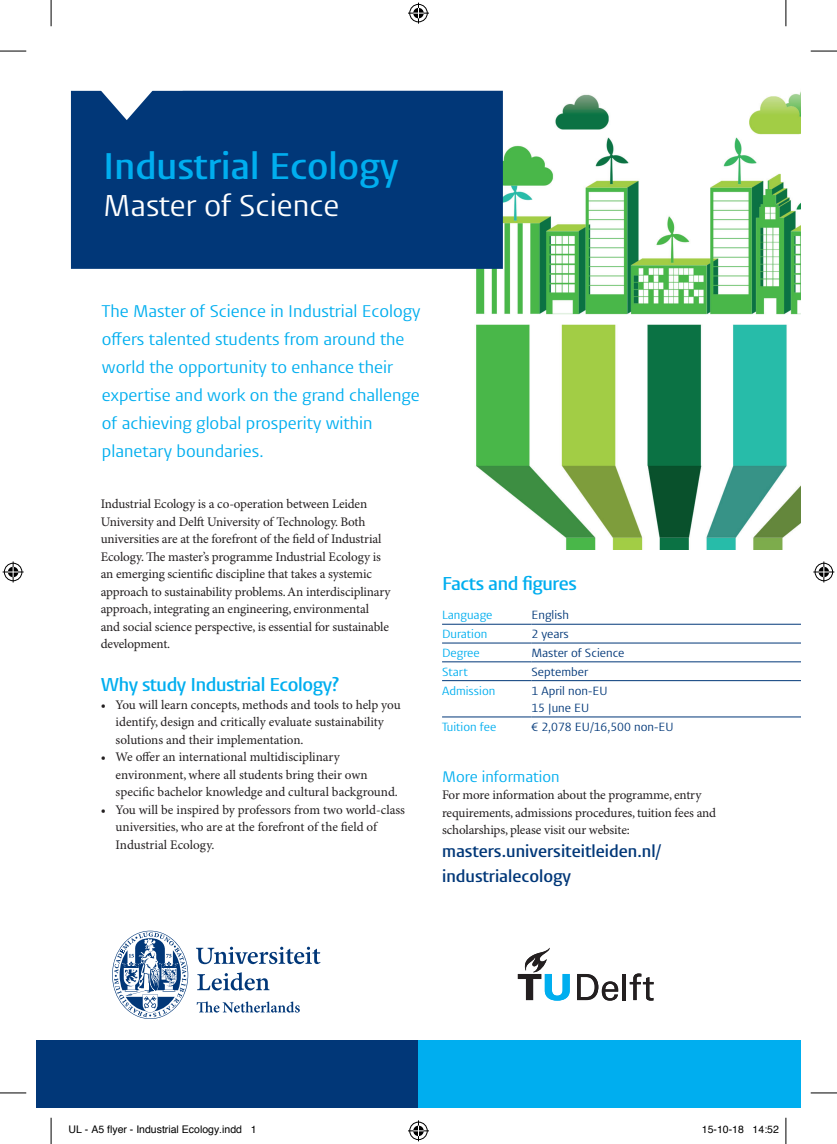
<style>
.page{position:relative;width:837px;height:1144px;background:#fff}
.page>*{position:absolute;margin:0;border:0;box-sizing:border-box;transform-origin:0 0}
.t1{font:600 38.32px "Vestula";color:#00aeef}
.t2{font:31.15px "Vestula";color:#fff}
.t3{font:600 19.25px "Vestula";letter-spacing:-.02em;color:#00aeef}
.t4{font:17.5px/28px "Vestula";color:#00aeef}
.t5{font:600 17.5px/25.2px "Vestula";color:#013778}
.t6{font:15.75px "Vestula";color:#00aeef}
.t7{font:13.12px/17.5px "Minion Pro";letter-spacing:-.01em;color:#231f20}
.t8{font:12.25px/17.5px "Vestula";color:#013778}
.t9{font:12.25px "Vestula";color:#00aeef}
.t10{font:10.5px "Helvetica";color:#000}
</style>
<div class="page">
<div style="left:36px;top:1040px;width:382px;height:68px;background:#013778"></div>
<div style="left:418px;top:1040px;width:382px;height:68px;background:#00aeef"></div>
<svg style="left:197px;top:1001px;width:103px;height:11px"></svg>
<svg style="left:196px;top:947px;width:124px;height:43px"></svg>
<svg style="left:112px;top:931px;width:76px;height:88px"></svg>
<img style="left:459px;top:90px;width:341px;height:460px">
<div style="left:71px;top:91px;width:431px;height:178px;background:#013778"></div>
<hr style="left:442px;top:624px;width:89px;height:1px;background:#013778">
<hr style="left:531px;top:624px;width:269px;height:1px;background:#013778">
<hr style="left:442px;top:643px;width:89px;height:1px;background:#013778">
<hr style="left:531px;top:643px;width:269px;height:1px;background:#013778">
<hr style="left:442px;top:661px;width:89px;height:1px;background:#013778">
<hr style="left:531px;top:661px;width:269px;height:1px;background:#013778">
<hr style="left:442px;top:680px;width:89px;height:1px;background:#013778">
<hr style="left:531px;top:680px;width:269px;height:1px;background:#013778">
<hr style="left:442px;top:717px;width:89px;height:1px;background:#013778">
<hr style="left:531px;top:717px;width:269px;height:1px;background:#013778">
<hr style="left:622px;top:974px;width:3px;height:26px;background:#231f20">
<svg style="left:517px;top:948px;width:52px;height:53px"></svg>
<svg style="left:629px;top:973px;width:24px;height:28px"></svg>
<svg style="left:577px;top:974px;width:41px;height:27px"></svg>
<svg style="left:71px;top:90px;width:111px;height:30px"></svg>
<svg style="left:0;top:51px;width:26px;height:1px"></svg>
<svg style="left:810px;top:51px;width:26px;height:1px"></svg>
<svg style="left:0;top:1092px;width:26px;height:1px"></svg>
<svg style="left:810px;top:1092px;width:26px;height:1px"></svg>
<svg style="left:51px;top:0;width:1px;height:26px"></svg>
<svg style="left:51px;top:1118px;width:1px;height:26px"></svg>
<svg style="left:785px;top:0;width:1px;height:26px"></svg>
<svg style="left:785px;top:1118px;width:1px;height:26px"></svg>
<svg style="left:408px;top:3px;width:21px;height:21px"></svg>
<svg style="left:408px;top:1120px;width:21px;height:21px"></svg>
<svg style="left:3px;top:561px;width:21px;height:21px"></svg>
<svg style="left:813px;top:561px;width:21px;height:21px"></svg>
<h1 class="t1" style="left:103px;top:142px;width:297px">Industrial Ecology</h1>
<h2 class="t2" style="left:103px;top:186px;width:237px">Master of Science</h2>
<h3 class="t4" style="left:102px;top:297px;width:320px">The Master of Science in Industrial Ecology offers talented students from around the world the opportunity to enhance their expertise and work on the grand challenge of achieving global prosperity within planetary boundaries.</h3>
<p class="t7" style="left:101px;top:496px;width:291px">Industrial Ecology is a co-operation between Leiden University and Delft University of Technology. Both universities are at the forefront of the field of Industrial Ecology. The master’s programme Industrial Ecology is an emerging scientific discipline that takes a systemic approach to sustainability problems. An interdisciplinary approach, integrating an engineering, environmental and social science perspective, is essential for sustainable development.</p>
<h3 class="t3" style="left:101px;top:673px;width:240px">Why study Industrial Ecology?</h3>
<p class="t7" style="left:116px;top:696px;width:286px;text-indent:-15px">• You will learn concepts, methods and tools to help you identify, design and critically evaluate sustainability solutions and their implementation.</p>
<p class="t7" style="left:116px;top:749px;width:283px;text-indent:-15px">• We offer an international multidisciplinary environment, where all students bring their own specific bachelor knowledge and cultural background.</p>
<p class="t7" style="left:116px;top:801px;width:291px;text-indent:-15px">• You will be inspired by professors from two world-class universities, who are at the forefront of the field of<br>Industrial Ecology.</p>
<h3 class="t3" style="left:442px;top:571px;width:136px">Facts and figures</h3>
<p class="t9" style="left:442px;top:608px;width:52px">Language</p>
<p class="t8" style="left:531px;top:606px;width:39px">English</p>
<p class="t9" style="left:442px;top:626px;width:47px">Duration</p>
<p class="t8" style="left:531px;top:625px;width:39px">2 years</p>
<p class="t9" style="left:442px;top:645px;width:39px">Degree</p>
<p class="t8" style="left:531px;top:644px;width:94px">Master of Science</p>
<p class="t9" style="left:442px;top:664px;width:27px">Start</p>
<p class="t8" style="left:531px;top:663px;width:58px">September</p>
<p class="t9" style="left:442px;top:683px;width:55px">Admission</p>
<p class="t8" style="left:531px;top:682px;width:77px">1 April non-EU<br>15 June EU</p>
<p class="t9" style="left:442px;top:719px;width:56px">Tuition fee</p>
<p class="t8" style="left:531px;top:718px;width:143px">€ 2,078 EU/16,500 non-EU</p>
<p class="t6" style="left:442px;top:767px;width:119px">More information</p>
<p class="t7" style="left:442px;top:787px;width:275px">For more information about the programme, entry requirements, admissions procedures, tuition fees and scholarships, please visit our website:</p>
<h3 class="t5" style="left:442px;top:838px;width:221px">masters.universiteitleiden.nl/ industrialecology</h3>
<p class="t10" style="left:69px;top:1122px;width:189px">UL - A5 flyer - Industrial Ecology.indd 1</p>
<p class="t10" style="left:701px;top:1122px;width:79px">15-10-18 14:52</p>
</div>
